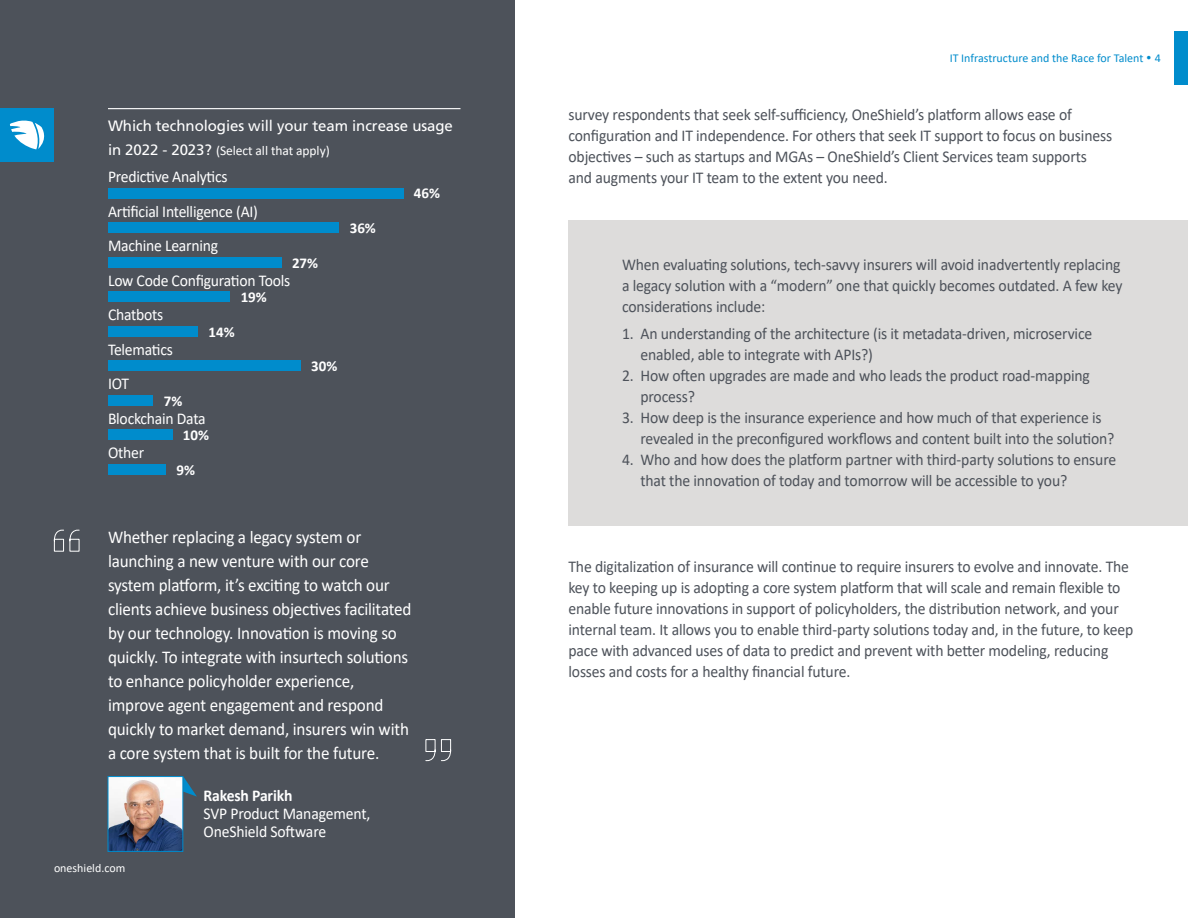
<style>
.page{position:relative;width:1188px;height:918px;background:#fff}
.page>*{position:absolute;margin:0;border:0;box-sizing:border-box;transform-origin:0 0}
.t1{font:18px/24px "Calibri";letter-spacing:-.01em;color:#fff;scale:.95 1}
.t2{font:16.5px/21px "Calibri";letter-spacing:-.01em;color:#4d525a;scale:.95 1}
.t3{font:16.5px/34.5px "Calibri";letter-spacing:-.015em;color:#fff;scale:.95 1}
.t4{font:700 16.5px "Calibri";letter-spacing:-.01em;color:#fff;scale:.95 1}
.t5{font:15px "Frutiger";letter-spacing:-.005em;color:#fff}
.t6{font:700 15px "Calibri";color:#fff}
.t7{font:13.5px "Calibri";letter-spacing:-.005em;color:#fff}
.t8{font:12px "Calibri";color:#008ccc}
.t9{font:12px "Calibri";color:#fff}
.s1{font-family:"Frutiger";font-size:15px}
</style>
<div class="page">
<div style="left:568px;top:220px;width:620px;height:305px;background:#dddcdb"></div>
<div style="left:0;top:0;width:514px;height:918px;background:#4d525a"></div>
<div style="left:1174px;top:31px;width:14px;height:54px;background:#008ccc"></div>
<div style="left:0;top:108px;width:54px;height:54px;background:#008ccc"></div>
<svg style="left:10px;top:120px;width:35px;height:29px"></svg>
<svg style="left:54px;top:529px;width:26px;height:23px"></svg>
<svg style="left:425px;top:739px;width:26px;height:23px"></svg>
<hr style="left:108px;top:108px;width:352px;height:1px;background:#fff">
<div style="left:108px;top:188px;width:295px;height:10px;background:#008ccc"></div>
<div style="left:108px;top:222px;width:231px;height:11px;background:#008ccc"></div>
<div style="left:108px;top:257px;width:173px;height:11px;background:#008ccc"></div>
<div style="left:108px;top:291px;width:122px;height:11px;background:#008ccc"></div>
<div style="left:108px;top:326px;width:90px;height:11px;background:#008ccc"></div>
<div style="left:108px;top:360px;width:192px;height:11px;background:#008ccc"></div>
<div style="left:108px;top:395px;width:45px;height:11px;background:#008ccc"></div>
<div style="left:108px;top:430px;width:64px;height:10px;background:#008ccc"></div>
<div style="left:108px;top:464px;width:58px;height:11px;background:#008ccc"></div>
<img style="left:110px;top:778px;width:71px;height:72px">
<div style="left:108px;top:776px;width:75px;height:76px;border:1px solid #008ccc"></div>
<svg style="left:183px;top:776px;width:14px;height:21px"></svg>
<p class="t5" style="left:108px;top:117px;width:346px">Which technologies will your team increase usage</p>
<p class="t7" style="left:108px;top:141px;width:223px"><span class="s1">in 2022 - 2023?</span> (Select all that apply)</p>
<p class="t3" style="left:108px;top:159px;width:193px">Predictive Analytics<br>Artificial Intelligence (AI)<br>Machine Learning<br>Low Code Configuration Tools<br>Chatbots<br>Telematics<br>IOT<br>Blockchain Data<br>Other</p>
<p class="t6" style="left:414px;top:183px;width:28px">46%</p>
<p class="t6" style="left:350px;top:217px;width:28px">36%</p>
<p class="t6" style="left:292px;top:252px;width:28px">27%</p>
<p class="t6" style="left:241px;top:286px;width:28px">19%</p>
<p class="t6" style="left:209px;top:321px;width:28px">14%</p>
<p class="t6" style="left:311px;top:356px;width:28px">30%</p>
<p class="t6" style="left:164px;top:390px;width:20px">7%</p>
<p class="t6" style="left:183px;top:425px;width:28px">10%</p>
<p class="t6" style="left:177px;top:459px;width:20px">9%</p>
<p class="t1" style="left:108px;top:525px;width:321px">Whether replacing a legacy system or launching a new venture with our core system platform, it’s exciting to watch our clients achieve business objectives facilitated by our technology. Innovation is moving so quickly. To integrate with insurtech solutions to enhance policyholder experience, improve agent engagement and respond quickly to market demand, insurers win with a core system that is built for the future.</p>
<p class="t4" style="left:203px;top:784px;width:95px">Rakesh Parikh</p>
<p class="t3" style="left:203px;top:804px;width:177px;line-height:18px">SVP Product Management,<br>OneShield Software</p>
<p class="t9" style="left:54px;top:860px;width:73px">oneshield.com</p>
<p class="t8" style="left:950px;top:50px;width:213px">IT Infrastructure and the Race for Talent • 4</p>
<p class="t2" style="left:568px;top:104px;width:574px">survey respondents that seek self-sufficiency, OneShield’s platform allows ease of configuration and IT independence. For others that seek IT support to focus on business objectives – such as startups and MGAs – OneShield’s Client Services team supports and augments your IT team to the extent you need.</p>
<p class="t2" style="left:622px;top:254px;width:528px;text-align:justify">When evaluating solutions, tech-savvy insurers will avoid inadvertently replacing a legacy solution with a “modern” one that quickly becomes outdated. A few key considerations include:</p>
<p class="t2" style="left:640px;top:322px;width:477px;text-indent:-18px">1. An understanding of the architecture (is it metadata-driven, microservice enabled, able to integrate with APIs?)</p>
<p class="t2" style="left:640px;top:364px;width:475px;text-indent:-18px">2. How often upgrades are made and who leads the product road-mapping process?</p>
<p class="t2" style="left:640px;top:406px;width:500px;text-indent:-18px">3. How deep is the insurance experience and how much of that experience is revealed in the preconfigured workflows and content built into the solution?</p>
<p class="t2" style="left:640px;top:448px;width:502px;text-indent:-18px">4. Who and how does the platform partner with third-party solutions to ensure that the innovation of today and tomorrow will be accessible to you?</p>
<p class="t2" style="left:568px;top:556px;width:596px">The digitalization of insurance will continue to require insurers to evolve and innovate. The key to keeping up is adopting a core system platform that will scale and remain flexible to enable future innovations in support of policyholders, the distribution network, and your internal team. It allows you to enable third-party solutions today and, in the future, to keep pace with advanced uses of data to predict and prevent with better modeling, reducing losses and costs for a healthy financial future.</p>
</div>
